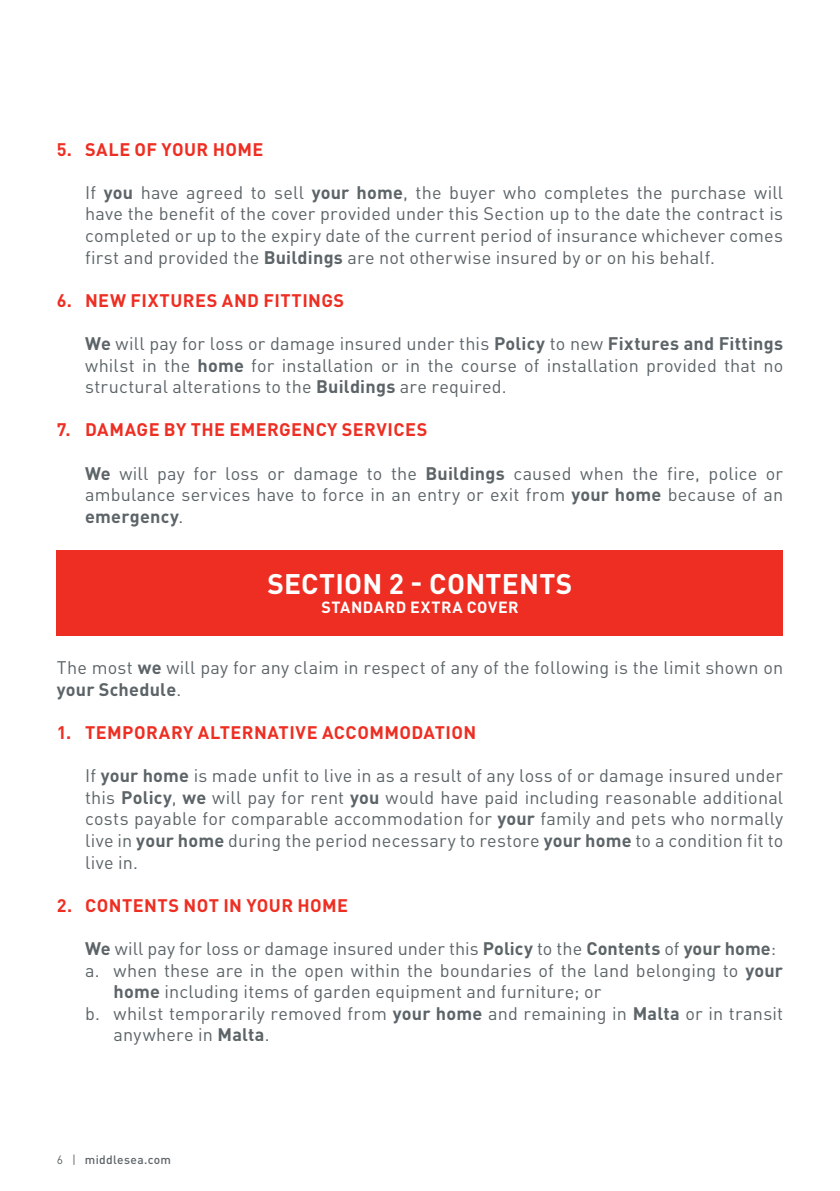
<style>
.page{position:relative;width:840px;height:1191px;background:#fff}
.page>*{position:absolute;margin:0;border:0;box-sizing:border-box;transform-origin:0 0}
.t1{font:700 28px "DIN Pro";letter-spacing:.01em;color:#fff}
.t2{font:18px/21.6px "DIN Pro";letter-spacing:.01em;color:#5c6468;text-align:justify}
.t3{font:700 18px "DIN Pro";letter-spacing:.03em;color:#ee2e22}
.t4{font:700 16px "DIN Pro";letter-spacing:.04em;color:#fff}
.t5{font:500 12px "DIN Pro";letter-spacing:.025em;color:#5c6468}
.s1{font-weight:700}
.s2{font-weight:400}
</style>
<div class="page">
<div style="left:57px;top:550px;width:725px;height:85px;background:#ee2e22"></div>
<p class="t3" style="left:57px;top:134px;width:52px">5. Sale</p>
<p class="t3" style="left:134px;top:134px;width:40px">of your</p>
<p class="t3" style="left:212px;top:134px;width:14px">home</p>
<p class="t2" style="left:85px;top:180px;width:699px">If <span class="s1">you</span> have agreed to sell <span class="s1">your home</span>, the buyer who completes the purchase will have the benefit of the cover provided under this Section up to the date the contract is completed or up to the expiry date of the current period of insurance whichever comes first and provided the <span class="s1">Buildings</span> are not otherwise insured by or on his behalf.</p>
<p class="t3" style="left:57px;top:285px;width:126px">6. New Fixtures</p>
<p class="t3" style="left:222px;top:285px;width:122px">an d Fittings</p>
<p class="t2" style="left:85px;top:331px;width:699px"><span class="s1">We</span> will pay for loss or damage insured under this <span class="s1">Policy</span> to new <span class="s1">Fixtures and Fittings </span>whilst in the <span class="s1">home</span> for installation or in the course of installation provided that no structural alterations to the <span class="s1">Buildings</span> are required.</p>
<p class="t3" style="left:57px;top:415px;width:28px">7. Dama</p>
<p class="t3" style="left:137px;top:415px;width:117px">ge by the Emer</p>
<p class="t3" style="left:279px;top:415px;width:25px">gency</p>
<p class="t3" style="left:342px;top:415px;width:56px">Services</p>
<p class="t2" style="left:85px;top:460px;width:699px"><span class="s1">We</span> will pay for loss or damage to the <span class="s1">Buildings</span> caused when the fire, police or ambulance services have to force in an entry or exit from <span class="s1">your home</span> because of an <span class="s1">emergency</span>.</p>
<h1 class="t1" style="left:267px;top:560px;width:304px">SECTION 2 - Contents</h1>
<p class="t4" style="left:321px;top:594px;width:198px">STANDARD EXTRA COVER</p>
<p class="t2" style="left:57px;top:655px;width:727px">The most <span class="s1">we</span> will pay for any claim in respect of any of the following is the limit shown on <span class="s1">your Schedule</span>.</p>
<p class="t3" style="left:57px;top:717px;width:28px">1. Temporary</p>
<p class="t3" style="left:198px;top:717px;width:46px">Alterna</p>
<p class="t3" style="left:278px;top:717px;width:69px">tive Accommo</p>
<p class="t3" style="left:411px;top:717px;width:43px">dation</p>
<p class="t2" style="left:85px;top:763px;width:699px">If <span class="s1">your home</span> is made unfit to live in as a result of any loss of or damage insured under this <span class="s1">Policy</span>, <span class="s1">we</span> will pay for rent <span class="s1">you</span> would have paid including reasonable additional costs payable for comparable accommodation for <span class="s1">your</span> family and pets who normally live in <span class="s1">your home</span> during the period necessary to restore <span class="s1">your home</span> to a condition fit to live in.</p>
<p class="t3" style="left:57px;top:890px;width:202px">2. Contentsnot in your</p>
<p class="t3" style="left:297px;top:890px;width:14px">home</p>
<p class="t2" style="left:85px;top:936px;width:692px"><span class="s1">We</span> will pay for loss or damage insured under this <span class="s1">Policy</span> to the <span class="s1">Contents</span> of <span class="s1">your home</span>:</p>
<p class="t2" style="left:85px;top:957px;width:699px">a. when these are in the open within the boundaries of the land belonging to <span class="s1">your</span></p>
<p class="t2" style="left:113px;top:979px;width:489px"><span class="s1">home</span> including items of garden equipment and furniture; or</p>
<p class="t2" style="left:85px;top:1000px;width:699px">b. whilst temporarily removed from <span class="s1">your home</span> and remaining in <span class="s1">Malta</span> or in transit</p>
<p class="t2" style="left:113px;top:1022px;width:158px">anywhere in <span class="s1">Malta</span>.</p>
<p class="t5" style="left:57px;top:1150px;width:116px"><span class="s2">6 |</span> middlesea.com</p>
</div>
